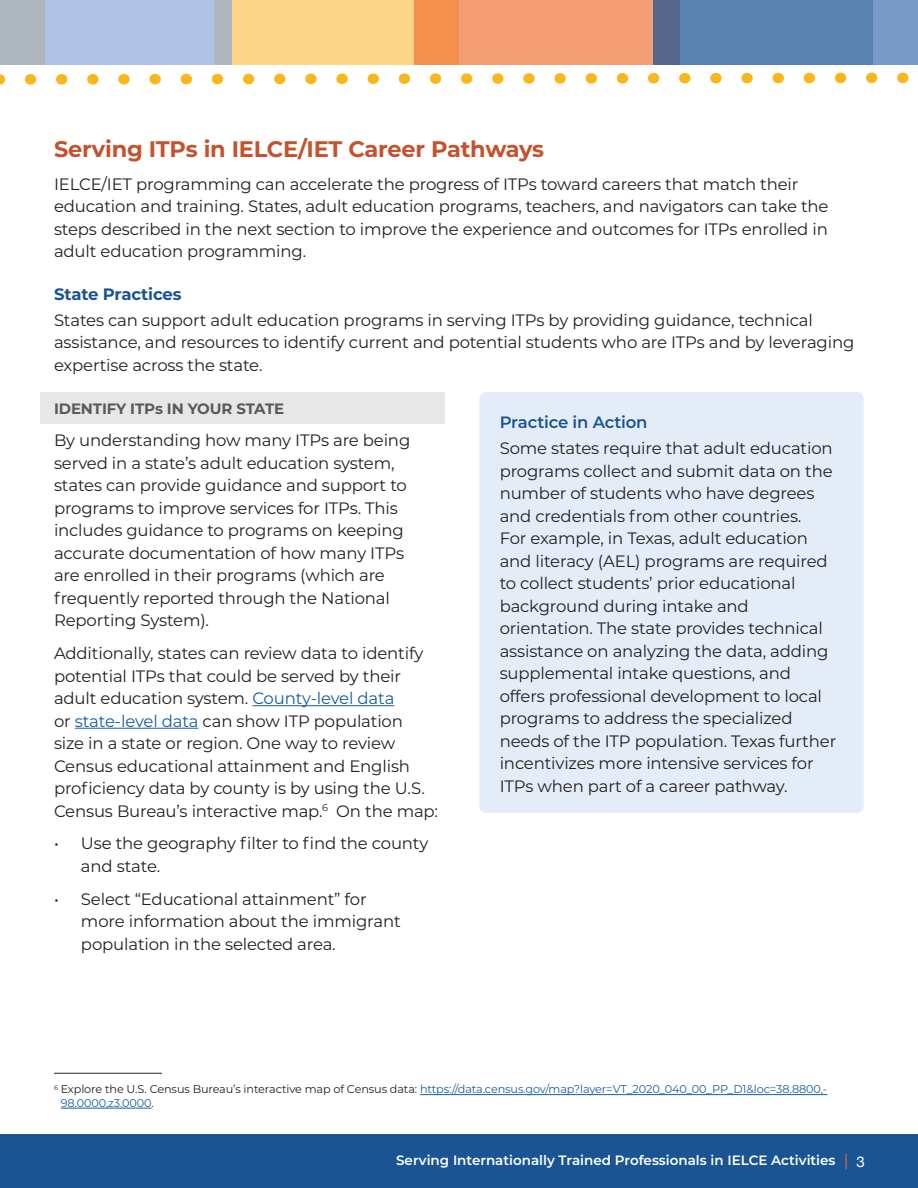
<style>
.page{position:relative;width:918px;height:1188px;background:#fff}
.page>*{position:absolute;margin:0;border:0;box-sizing:border-box;transform-origin:0 0}
.t1{font:700 22.5px "Montserrat";letter-spacing:-.01em;color:#c4522d}
.t2{font:16.5px/22.5px "Montserrat";letter-spacing:-.01em;color:#231f20}
.t3{font:600 16.5px "Montserrat";letter-spacing:-.01em;color:#1a5493}
.t4{font:700 16.5px "Montserrat";letter-spacing:-.01em;color:#1a5493}
.t5{font:700 15px "Montserrat";letter-spacing:-.01em;color:#59595c}
.t6{font:15px "Helvetica Neue";color:#fff}
.t7{font:600 13.5px "Montserrat";color:#fff}
.t8{font:11.25px/13.5px "Montserrat";letter-spacing:-.01em;color:#175d9e}
.s1{color:#175d9e}
.s2{color:#231f20}
</style>
<div class="page">
<div style="left:214px;top:0;width:245px;height:64px;background:#fdd589"></div>
<svg style="left:414px;top:0;width:240px;height:64px;background:#f49a6d"></svg>
<svg style="left:654px;top:0;width:220px;height:64px;background:#567eab"></svg>
<svg style="left:0;top:72px;width:909px;height:13px"></svg>
<svg style="left:0;top:0;width:231px;height:64px;background:#adbed9"></svg>
<div style="left:874px;top:0;width:44px;height:64px;background:#789ac9"></div>
<div style="left:0;top:1134px;width:918px;height:54px;background:#1a5493"></div>
<svg style="left:846px;top:1154px;width:1px;height:15px"></svg>
<hr style="left:54px;top:1073px;width:108px;height:1px;background:#231f20">
<hr style="left:420px;top:1094px;width:407px;height:1px;background:#175d9e">
<hr style="left:61px;top:1108px;width:91px;height:1px;background:#175d9e">
<div style="left:40px;top:392px;width:406px;height:32px;background:#e7e7e7"></div>
<hr style="left:252px;top:705px;width:142px;height:1px;background:#175d9e">
<hr style="left:75px;top:728px;width:123px;height:1px;background:#175d9e">
<div style="left:479px;top:392px;width:385px;height:421px;background:#e4edf7;border-radius:7px"></div>
<h2 class="t1" style="left:54px;top:133px;width:492px">Serving ITPs in IELCE/IET Career Pathways</h2>
<p class="t2" style="left:54px;top:172px;width:776px">IELCE/IET programming can accelerate the progress of ITPs toward careers that match their education and training. States, adult education programs, teachers, and navigators can take the steps described in the next section to improve the experience and outcomes for ITPs enrolled in adult education programming.</p>
<h3 class="t4" style="left:54px;top:282px;width:129px">State Practices</h3>
<p class="t2" style="left:54px;top:308px;width:802px">States can support adult education programs in serving ITPs by providing guidance, technical assistance, and resources to identify current and potential students who are ITPs and by leveraging expertise across the state.</p>
<h4 class="t5" style="left:54px;top:397px;width:232px">IDENTIFY ITPs IN YOUR STATE</h4>
<p class="t2" style="left:54px;top:429px;width:358px">By understanding how many ITPs are being served in a state’s adult education system, states can provide guidance and support to programs to improve services for ITPs. This includes guidance to programs on keeping accurate documentation of how many ITPs are enrolled in their programs (which are frequently reported through the National Reporting System).</p>
<p class="t2" style="left:54px;top:641px;width:386px">Additionally, states can review data to identify potential ITPs that could be served by their adult education system. <span class="s1">County-level data<br></span>or <span class="s1">state-level data</span> can show ITP population<br>size in a state or region. One way to review Census educational attainment and English proficiency data by county is by using the U.S.<br>Census Bureau’s interactive map.<sup>6</sup> On the map:</p>
<p class="t2" style="left:81px;top:832px;width:349px;text-indent:-27px">• Use the geography filter to find the county and state.</p>
<p class="t2" style="left:81px;top:887px;width:321px;text-indent:-27px">• Select “Educational attainment” for more information about the immigrant population in the selected area.</p>
<h5 class="t3" style="left:500px;top:411px;width:149px">Practice in Action</h5>
<p class="t2" style="left:500px;top:437px;width:338px">Some states require that adult education programs collect and submit data on the number of students who have degrees and credentials from other countries.<br>For example, in Texas, adult education and literacy (AEL) programs are required to collect students’ prior educational background during intake and orientation. The state provides technical assistance on analyzing the data, adding supplemental intake questions, and offers professional development to local programs to address the specialized needs of the ITP population. Texas further incentivizes more intensive services for ITPs when part of a career pathway.</p>
<p class="t8" style="left:61px;top:1082px;width:768px;text-indent:-7px"><sup>6</sup> <span class="s2">Explore the U.S. Census Bureau’s interactive map of Census data:</span> https://data.census.gov/map?layer=VT_2020_040_00_PP_D1&amp;loc=38.8800,-<br>98.0000,z3.0000<span class="s2">.</span></p>
<p class="t7" style="left:396px;top:1151px;width:441px">Serving Internationally Trained Professionals in IELCE Activities</p>
<p class="t6" style="left:857px;top:1151px;width:10px">3</p>
</div>
